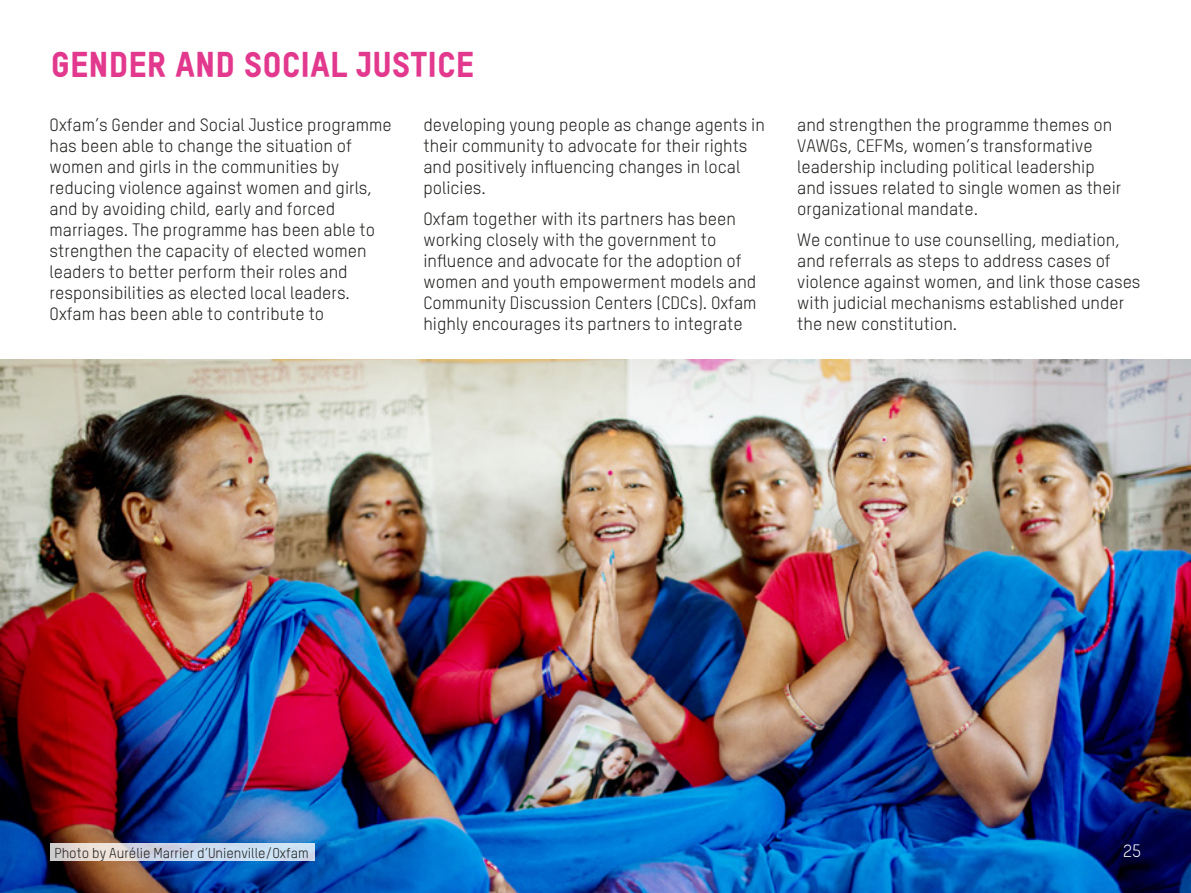
<style>
.page{position:relative;width:1191px;height:893px;background:#fff}
.page>*{position:absolute;margin:0;border:0;box-sizing:border-box;transform-origin:0 0}
.t1{font:35px "Oxfam TSTARPRO Headline";color:#e2388d}
.t2{font:17.5px/21px "Oxfam TSTARPRO";color:#1d1d1b}
.t3{font:17.5px "Oxfam TSTARPRO";color:#fff}
.t4{font:14px "Oxfam TSTARPRO";color:#1d1d1b}
</style>
<div class="page">
<img style="left:0;top:360px;width:1191px;height:533px">
<svg style="left:50px;top:844px;width:265px;height:17px;background:#d3dae5"></svg>
<h1 class="t1" style="left:51px;top:38px;width:425px">GENDER AND SOCIAL JUSTICE</h1>
<p class="t2" style="left:50px;top:113px;width:343px">Oxfam’s Gender and Social Justice programme has been able to change the situation of women and girls in the communities by reducing violence against women and girls, and by avoiding child, early and forced marriages. The programme has been able to strengthen the capacity of elected women leaders to better perform their roles and responsibilities as elected local leaders.<br>Oxfam has been able to contribute to</p>
<p class="t2" style="left:423px;top:113px;width:343px">developing young people as change agents in their community to advocate for their rights and positively influencing changes in local policies.</p>
<p class="t2" style="left:423px;top:207px;width:335px">Oxfam together with its partners has been working closely with the government to influence and advocate for the adoption of women and youth empowerment models and Community Discussion Centers (CDCs). Oxfam highly encourages its partners to integrate</p>
<p class="t2" style="left:797px;top:113px;width:325px">and strengthen the programme themes on VAWGs, CEFMs, women’s transformative leadership including political leadership and issues related to single women as their organizational mandate.</p>
<p class="t2" style="left:797px;top:228px;width:345px">We continue to use counselling, mediation, and referrals as steps to address cases of violence against women, and link those cases with judicial mechanisms established under the new constitution.</p>
<p class="t4" style="left:54px;top:842px;width:256px">Photo by Aurélie Marrier d’Unienville/Oxfam</p>
<p class="t3" style="left:1123px;top:838px;width:20px">25</p>
</div>
